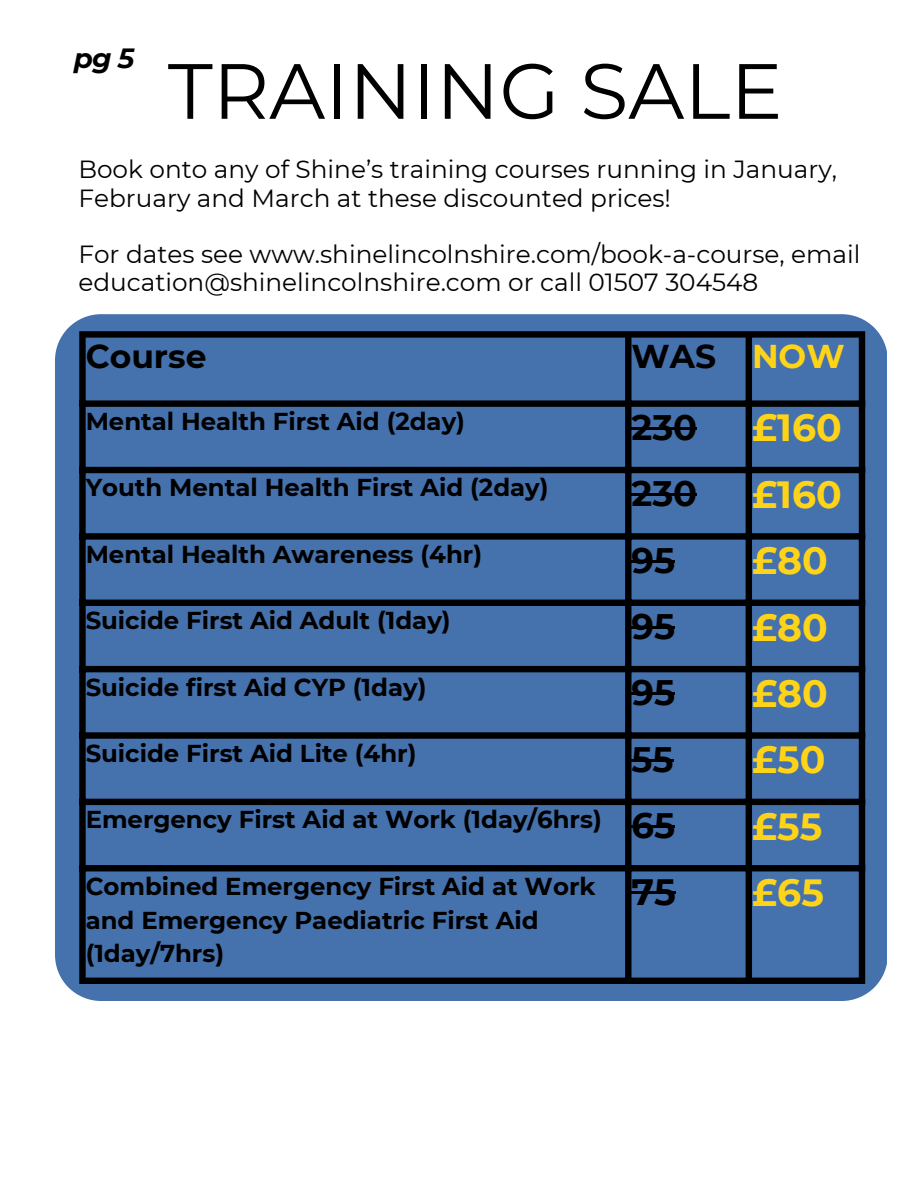
<style>
.page{position:relative;width:918px;height:1188px;background:#fff}
.page>*{position:absolute;margin:0;border:0;box-sizing:border-box;transform-origin:0 0}
.t1{font:78.15px "Montserrat";color:#000}
.t2{font:700 37.8px "Montserrat";color:#ffd418}
.t3{font:700 36.6px "Montserrat";color:#000}
.t4{font:700 35.4px "Montserrat";color:#000}
.t5{font:700 33px "Montserrat";color:#000}
.t6{font:700 33px "Montserrat";color:#ffd418}
.t7{font:italic 700 27.75px "Montserrat";color:#000}
.t8{font:24.75px/28.2px "Montserrat";color:#000}
.t9{font:700 24.45px/33.9px "Montserrat";color:#000}
</style>
<div class="page">
<div style="left:55px;top:314px;width:832px;height:687px;background:#4571ac"></div>
<hr style="left:632px;top:427px;width:65px;height:3px;background:#000">
<hr style="left:632px;top:493px;width:65px;height:3px;background:#000">
<hr style="left:632px;top:560px;width:43px;height:3px;background:#000">
<hr style="left:632px;top:626px;width:43px;height:3px;background:#000">
<hr style="left:632px;top:693px;width:43px;height:2px;background:#000">
<hr style="left:632px;top:759px;width:42px;height:3px;background:#000">
<hr style="left:632px;top:825px;width:43px;height:3px;background:#000">
<hr style="left:632px;top:892px;width:44px;height:2px;background:#000">
<div style="left:79px;top:338px;width:7px;height:640px;background:#000"></div>
<div style="left:625px;top:338px;width:7px;height:640px;background:#000"></div>
<div style="left:746px;top:338px;width:6px;height:640px;background:#000"></div>
<div style="left:859px;top:338px;width:6px;height:640px;background:#000"></div>
<div style="left:79px;top:331px;width:786px;height:7px;background:#000"></div>
<div style="left:79px;top:400px;width:786px;height:7px;background:#000"></div>
<div style="left:79px;top:467px;width:786px;height:6px;background:#000"></div>
<div style="left:79px;top:533px;width:786px;height:7px;background:#000"></div>
<div style="left:79px;top:600px;width:786px;height:6px;background:#000"></div>
<div style="left:79px;top:666px;width:786px;height:6px;background:#000"></div>
<div style="left:79px;top:732px;width:786px;height:7px;background:#000"></div>
<div style="left:79px;top:799px;width:786px;height:6px;background:#000"></div>
<div style="left:79px;top:865px;width:786px;height:6px;background:#000"></div>
<div style="left:79px;top:978px;width:786px;height:6px;background:#000"></div>
<p class="t7" style="left:74px;top:41px;width:62px">pg 5</p>
<p class="t1" style="left:168px;top:43px;width:616px">TRAINING SALE</p>
<p class="t8" style="left:78px;top:155px;width:760px">Book onto any of Shine’s training courses running in January,<br>February and March at these discounted prices!</p>
<p class="t8" style="left:78px;top:240px;width:784px">For dates see www.shinelincolnshire.com/book-a-course, email education@shinelincolnshire.com or call 01507 304548</p>
<h2 class="t5" style="left:86px;top:336px;width:122px">Course</h2>
<h1 class="t5" style="left:632px;top:336px;width:86px">WAS</h1>
<p class="t6" style="left:752px;top:336px;width:94px">NOW</p>
<p class="t9" style="left:86px;top:404px;width:381px">Mental Health First Aid (2day)</p>
<p class="t4" style="left:632px;top:406px;width:67px">230</p>
<p class="t2" style="left:752px;top:405px;width:91px">£160</p>
<p class="t9" style="left:86px;top:471px;width:464px">Youth Mental Health First Aid (2day)</p>
<p class="t4" style="left:632px;top:472px;width:67px">230</p>
<p class="t2" style="left:752px;top:471px;width:91px">£160</p>
<p class="t9" style="left:86px;top:537px;width:398px">Mental Health Awareness (4hr)</p>
<p class="t4" style="left:632px;top:538px;width:45px">95</p>
<p class="t2" style="left:752px;top:538px;width:77px">£80</p>
<p class="t9" style="left:86px;top:603px;width:366px">Suicide First Aid Adult (1day)</p>
<p class="t4" style="left:632px;top:605px;width:45px">95</p>
<p class="t2" style="left:752px;top:604px;width:77px">£80</p>
<p class="t9" style="left:86px;top:670px;width:342px">Suicide first Aid CYP (1day)</p>
<p class="t4" style="left:632px;top:671px;width:45px">95</p>
<p class="t2" style="left:752px;top:670px;width:77px">£80</p>
<p class="t9" style="left:86px;top:736px;width:332px">Suicide First Aid Lite (4hr)</p>
<p class="t4" style="left:632px;top:738px;width:44px">55</p>
<p class="t2" style="left:752px;top:737px;width:75px">£50</p>
<p class="t9" style="left:86px;top:803px;width:518px">Emergency First Aid at Work (1day/6hrs)</p>
<p class="t4" style="left:632px;top:804px;width:45px">65</p>
<p class="t2" style="left:752px;top:803px;width:72px">£55</p>
<p class="t9" style="left:86px;top:869px;width:511px">Combined Emergency First Aid at Work and Emergency Paediatric First Aid (1day/7hrs)</p>
<p class="t3" style="left:632px;top:870px;width:46px">75</p>
<p class="t2" style="left:752px;top:870px;width:73px">£65</p>
</div>
